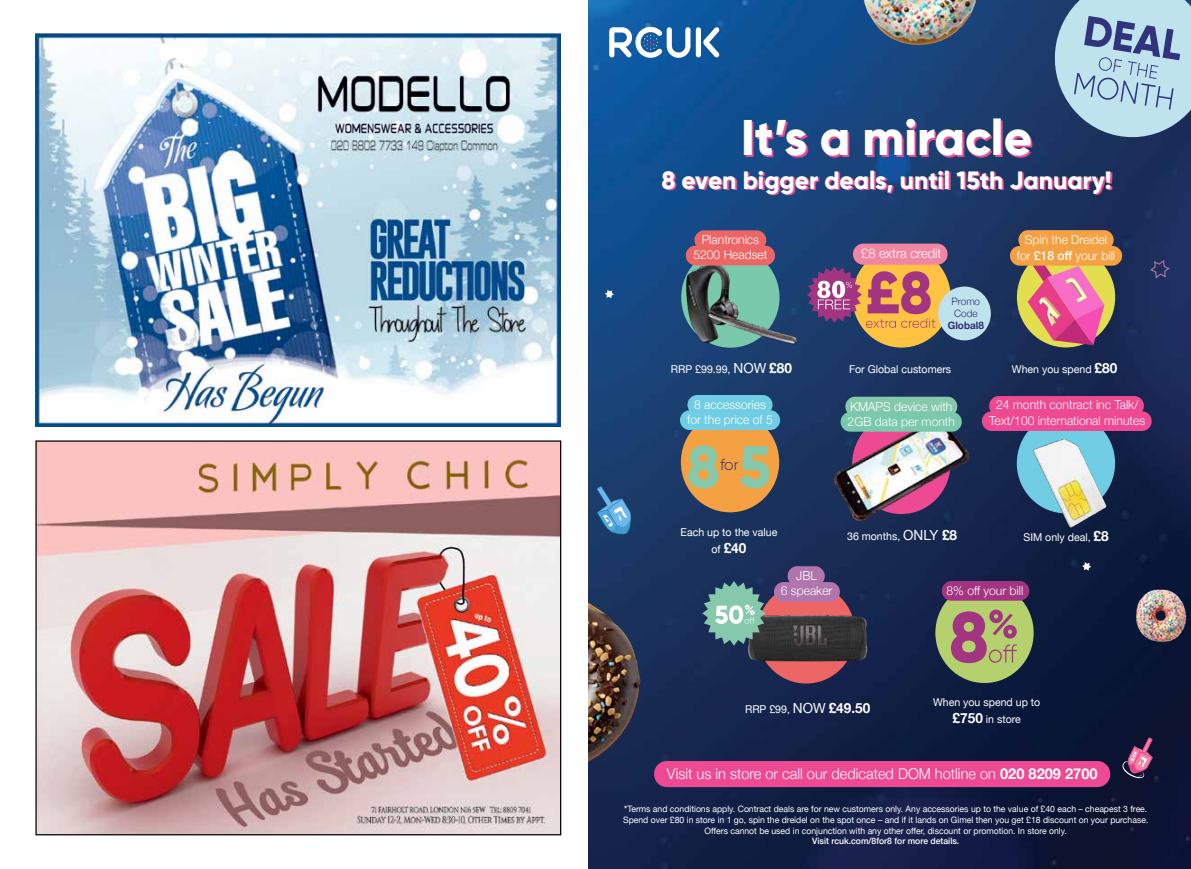
<style>
.page{position:relative;width:1191px;height:869px;background:#fff}
.page>*{position:absolute;margin:0;border:0;box-sizing:border-box;transform-origin:0 0}
.t1{font:800 50px "Gilroy";color:#fff}
.t2{font:800 25px "Gilroy";color:#fff}
.t3{font:300 15.75px "Gilroy";color:#302b70}
.t4{font:300 14.88px "Helvetica Neue";color:#fff}
.t5{font:700 13.88px "Helvetica Neue";color:#fff}
.t6{font:300 13.25px "Helvetica Neue";color:#fff}
.t7{font:300 12.38px/15.4px "Helvetica Neue";color:#fff;text-align:center}
.t8{font:10.75px/16.6px "Helvetica Neue";color:#fff;text-align:center}
.t9{font:300 10.12px/12px "Helvetica Neue";color:#302c71}
.t10{font:700 10.12px "Helvetica Neue";color:#302c71}
.t11{font:8.75px/10.6px "Helvetica Neue";color:#fff;text-align:center}
.t12{font:500 8.75px "Helvetica Neue";color:#fff}
.s1{font-weight:500}
.s2{font-size:13.88px}
.s3{font-weight:700;font-size:13.88px}
.s4{font-weight:400;font-size:10.75px}
.s5{font-weight:700}
</style>
<div class="page">
<img style="left:35px;top:34px;width:525px;height:392px">
<img style="left:37px;top:442px;width:522px;height:391px">
<img style="left:588px;top:0;width:603px;height:868px">
<svg style="left:1149px;top:259px;width:21px;height:20px"></svg>
<svg style="left:605px;top:289px;width:9px;height:9px"></svg>
<svg style="left:597px;top:486px;width:34px;height:49px;background:#467dac"></svg>
<svg style="left:1122px;top:737px;width:30px;height:40px"></svg>
<svg style="left:1082px;top:562px;width:9px;height:8px"></svg>
<img style="left:1130px;top:584px;width:59px;height:60px">
<img style="left:588px;top:574px;width:73px;height:204px">
<svg style="left:1048px;top:0;width:143px;height:144px;background:#8dacc4"></svg>
<div style="left:696px;top:27px;width:5px;height:30px;background:#fff;border-radius:3px"></div>
<svg style="left:703px;top:27px;width:16px;height:30px"></svg>
<svg style="left:609px;top:27px;width:81px;height:31px"></svg>
<img style="left:850px;top:0;width:139px;height:52px">
<img style="left:832px;top:392px;width:138px;height:134px">
<div style="left:840px;top:412px;width:121px;height:19px;background:#7ac9ac;border-radius:10px"></div>
<div style="left:1017px;top:247px;width:98px;height:100px;background:#e3dd50;border-radius:50%"></div>
<svg style="left:1027px;top:265px;width:77px;height:80px"></svg>
<div style="left:1018px;top:230px;width:95px;height:20px;background:#f4a144;border-radius:10px"></div>
<div style="left:1010px;top:246px;width:112px;height:19px;background:#f4a144;border-radius:10px"></div>
<img style="left:678px;top:251px;width:127px;height:103px">
<div style="left:694px;top:230px;width:72px;height:20px;background:#ec6665;border-radius:10px"></div>
<div style="left:685px;top:245px;width:90px;height:20px;background:#ec6665;border-radius:10px"></div>
<div style="left:1016px;top:413px;width:99px;height:100px;background:#70cde3;border-radius:50%"></div>
<div style="left:989px;top:396px;width:155px;height:19px;background:#ee4a93;border-radius:10px"></div>
<div style="left:982px;top:411px;width:169px;height:20px;background:#ee4a93;border-radius:10px"></div>
<img style="left:1025px;top:433px;width:88px;height:100px">
<div style="left:757px;top:583px;width:98px;height:100px;background:#ec6665;border-radius:50%"></div>
<div style="left:787px;top:566px;width:37px;height:19px;background:#b075ac;border-radius:10px"></div>
<div style="left:774px;top:581px;width:66px;height:20px;background:#b075ac;border-radius:10px"></div>
<img style="left:740px;top:603px;width:134px;height:69px">
<div style="left:681px;top:412px;width:98px;height:100px;background:#f4a144;border-radius:50%"></div>
<div style="left:687px;top:395px;width:85px;height:19px;background:#70cde3;border-radius:10px"></div>
<div style="left:680px;top:410px;width:100px;height:20px;background:#70cde3;border-radius:10px"></div>
<div style="left:852px;top:247px;width:98px;height:100px;background:#fec343;border-radius:50%"></div>
<div style="left:935px;top:582px;width:98px;height:100px;background:#b4d16d;border-radius:50%"></div>
<div style="left:941px;top:580px;width:88px;height:20px;background:#a23482;border-radius:10px"></div>
<svg style="left:688px;top:445px;width:30px;height:43px"></svg>
<svg style="left:740px;top:446px;width:29px;height:42px"></svg>
<svg style="left:702px;top:580px;width:63px;height:65px;background:#6d9793"></svg>
<svg style="left:951px;top:609px;width:65px;height:53px"></svg>
<div style="left:654px;top:760px;width:456px;height:26px;background:#ee4a93;border-radius:13px"></div>
<div style="left:853px;top:243px;width:94px;height:21px;background:#f086a4;border-radius:10px"></div>
<div style="left:938px;top:286px;width:53px;height:54px;background:#bee3ed;border-radius:50%"></div>
<svg style="left:806px;top:266px;width:129px;height:62px"></svg>
<h1 class="t1" style="left:741px;top:106px;width:293px">It’s a miracle</h1>
<h2 class="t2" style="left:661px;top:164px;width:452px">8 even bigger deals, until 15th January!</h2>
<h3 class="t7" style="left:693px;top:231px;width:75px">Plantronics<br>5200 Headset</h3>
<h3 class="t6" style="left:861px;top:243px;width:82px">£8 extra credit</h3>
<h3 class="t7" style="left:1017px;top:231px;width:100px">Spin the Dreidel for <span class="s1">£18 off</span> your bill</h3>
<p class="t9" style="left:951px;top:294px;width:30px">Promo<br>Code</p>
<p class="t10" style="left:947px;top:317px;width:38px">Global8</p>
<p class="t8" style="left:671px;top:362px;width:122px">RRP £99.99, <span class="s2">NOW</span> <span class="s3">£80</span></p>
<p class="t8" style="left:849px;top:361px;width:104px">For Global customers</p>
<p class="t8" style="left:1011px;top:361px;width:107px">When you spend <span class="s3">£80</span></p>
<h3 class="t7" style="left:687px;top:395px;width:87px">8 accessories for the price of 5</h3>
<h3 class="t7" style="left:847px;top:398px;width:109px;text-align:left">KMAPS device with<br>2GB data per month</h3>
<h3 class="t7" style="left:989px;top:396px;width:157px">24 month contract inc Talk/<br>Text/100 international minutes</h3>
<h3 class="t3" style="left:720px;top:455px;width:20px">for</h3>
<p class="t8" style="left:680px;top:524px;width:98px">Each up to the value</p>
<h3 class="t5" style="left:711px;top:536px;width:36px"><span class="s4">of</span> £40</h3>
<h3 class="t7" style="left:781px;top:566px;width:53px">JBL<br>6 speaker</h3>
<p class="t8" style="left:847px;top:528px;width:112px">36 months, <span class="s2">ONLY</span> <span class="s3">£8</span></p>
<p class="t8" style="left:1023px;top:528px;width:87px">SIM only deal, <span class="s3">£8</span></p>
<h3 class="t7" style="left:946px;top:582px;width:78px">8% off your bill</h3>
<p class="t8" style="left:745px;top:701px;width:127px">RRP £99, <span class="s2">NOW</span> <span class="s3">£49.50</span></p>
<p class="t8" style="left:933px;top:694px;width:109px">When you spend up to <span class="s3">£750</span> in store</p>
<h3 class="t4" style="left:667px;top:761px;width:432px">Visit us in store or call our dedicated DOM hotline on <span class="s5">020 8209 2700</span></h3>
<p class="t11" style="left:623px;top:804px;width:527px"><span class="s1">*</span>Terms and conditions apply. Contract deals are for new customers only. Any accessories up to the value of £40 each – cheapest 3 free.<br>Spend over £80 in store in 1 go, spin the dreidel on the spot once – and if it lands on Gimel then you get £18 discount on your purchase.<br>Offers cannot be used in conjunction with any other offer, discount or promotion. In store only.</p>
<p class="t12" style="left:812px;top:833px;width:149px">Visit rcuk.com/8for8 for more details.</p>
</div>
